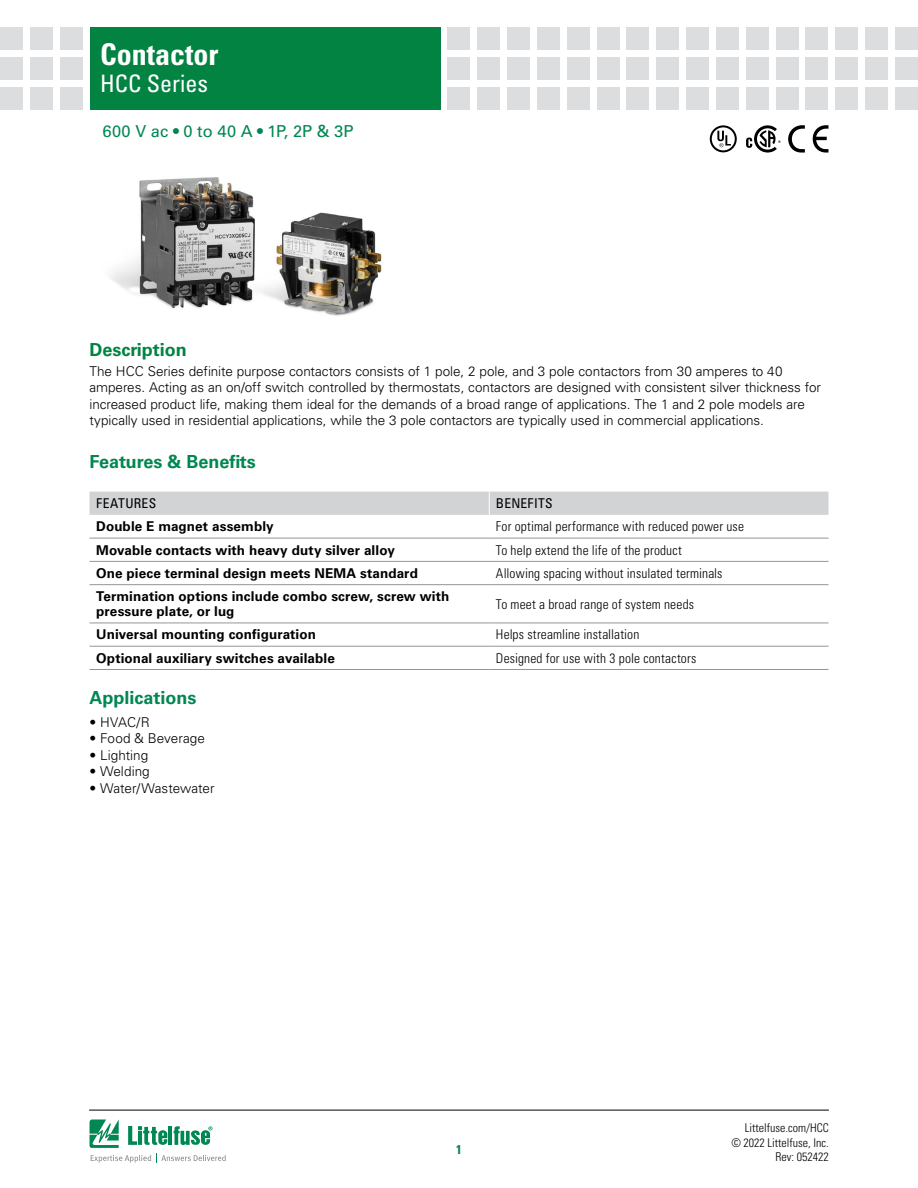
<style>
.page{position:relative;width:918px;height:1188px;background:#fff}
.page>*{position:absolute;margin:0;border:0;box-sizing:border-box;transform-origin:0 0}
.t1{font:700 condensed 30px "Univers LT Std";color:#fff}
.t2{font:condensed 24px "Univers LT Std";color:#fff}
.FACTS_HEAD{font:700 18px "Univers LT Std";color:#008752}
.Green_Subheads{font:700 18px "Univers LT Std";color:#028342}
.PRODUCT_SUBHEAD{font:16.5px "Univers LT Std";letter-spacing:.01em;color:#008752}
.Body_1{font:300 13.5px/16.5px "Univers LT Std";letter-spacing:-.005em;color:#000}
.Feature_column_text{font:700 13.5px/15px "Univers LT Std";letter-spacing:.005em;color:#000}
.Benefit_column_text{font:300 condensed 13.5px "Univers LT Std";letter-spacing:.01em;color:#000}
.Body_text_bullets{font:300 13.5px "Univers LT Std";letter-spacing:.005em;color:#000}
.F___B_header_text{font:condensed 13.5px "Univers LT Std";letter-spacing:.025em;color:#000}
.t3{font:700 condensed 12.75px "Univers LT Std";color:#008752}
.t4{font:300 condensed 12px/14.4px "Univers LT Std";color:#000;text-align:right}
</style>
<div class="page">
<hr style="left:89px;top:1110px;width:740px;height:1px;background:#000">
<div style="left:90px;top:27px;width:351px;height:82px;background:#028342"></div>
<div style="left:60px;top:27px;width:23px;height:23px;background:#dcddde"></div>
<div style="left:60px;top:57px;width:23px;height:23px;background:#dcddde"></div>
<div style="left:60px;top:87px;width:23px;height:22px;background:#dcddde"></div>
<div style="left:30px;top:27px;width:23px;height:23px;background:#dcddde"></div>
<div style="left:30px;top:57px;width:23px;height:23px;background:#dcddde"></div>
<div style="left:30px;top:87px;width:23px;height:22px;background:#dcddde"></div>
<div style="left:0;top:27px;width:23px;height:23px;background:#dcddde"></div>
<div style="left:0;top:57px;width:23px;height:23px;background:#dcddde"></div>
<div style="left:0;top:87px;width:23px;height:22px;background:#dcddde"></div>
<div style="left:448px;top:27px;width:22px;height:23px;background:#dcddde"></div>
<div style="left:448px;top:57px;width:22px;height:23px;background:#dcddde"></div>
<div style="left:448px;top:87px;width:22px;height:22px;background:#dcddde"></div>
<div style="left:477px;top:27px;width:23px;height:23px;background:#dcddde"></div>
<div style="left:477px;top:57px;width:23px;height:23px;background:#dcddde"></div>
<div style="left:477px;top:87px;width:23px;height:22px;background:#dcddde"></div>
<div style="left:507px;top:27px;width:23px;height:23px;background:#dcddde"></div>
<div style="left:507px;top:57px;width:23px;height:23px;background:#dcddde"></div>
<div style="left:507px;top:87px;width:23px;height:22px;background:#dcddde"></div>
<div style="left:537px;top:27px;width:23px;height:23px;background:#dcddde"></div>
<div style="left:537px;top:57px;width:23px;height:23px;background:#dcddde"></div>
<div style="left:537px;top:87px;width:23px;height:22px;background:#dcddde"></div>
<div style="left:567px;top:27px;width:23px;height:23px;background:#dcddde"></div>
<div style="left:567px;top:57px;width:23px;height:23px;background:#dcddde"></div>
<div style="left:567px;top:87px;width:23px;height:22px;background:#dcddde"></div>
<div style="left:597px;top:27px;width:23px;height:23px;background:#dcddde"></div>
<div style="left:597px;top:57px;width:23px;height:23px;background:#dcddde"></div>
<div style="left:597px;top:87px;width:23px;height:22px;background:#dcddde"></div>
<div style="left:627px;top:27px;width:22px;height:23px;background:#dcddde"></div>
<div style="left:627px;top:57px;width:22px;height:23px;background:#dcddde"></div>
<div style="left:627px;top:87px;width:22px;height:22px;background:#dcddde"></div>
<div style="left:656px;top:27px;width:23px;height:23px;background:#dcddde"></div>
<div style="left:656px;top:57px;width:23px;height:23px;background:#dcddde"></div>
<div style="left:656px;top:87px;width:23px;height:22px;background:#dcddde"></div>
<div style="left:686px;top:27px;width:23px;height:23px;background:#dcddde"></div>
<div style="left:686px;top:57px;width:23px;height:23px;background:#dcddde"></div>
<div style="left:686px;top:87px;width:23px;height:22px;background:#dcddde"></div>
<div style="left:716px;top:27px;width:23px;height:23px;background:#dcddde"></div>
<div style="left:716px;top:57px;width:23px;height:23px;background:#dcddde"></div>
<div style="left:716px;top:87px;width:23px;height:22px;background:#dcddde"></div>
<div style="left:746px;top:27px;width:23px;height:23px;background:#dcddde"></div>
<div style="left:746px;top:57px;width:23px;height:23px;background:#dcddde"></div>
<div style="left:746px;top:87px;width:23px;height:22px;background:#dcddde"></div>
<div style="left:805px;top:27px;width:23px;height:23px;background:#dcddde"></div>
<div style="left:805px;top:57px;width:23px;height:23px;background:#dcddde"></div>
<div style="left:805px;top:87px;width:23px;height:22px;background:#dcddde"></div>
<div style="left:776px;top:27px;width:22px;height:23px;background:#dcddde"></div>
<div style="left:776px;top:57px;width:22px;height:23px;background:#dcddde"></div>
<div style="left:776px;top:87px;width:22px;height:22px;background:#dcddde"></div>
<div style="left:835px;top:27px;width:23px;height:23px;background:#dcddde"></div>
<div style="left:835px;top:57px;width:23px;height:23px;background:#dcddde"></div>
<div style="left:835px;top:87px;width:23px;height:22px;background:#dcddde"></div>
<div style="left:865px;top:27px;width:23px;height:23px;background:#dcddde"></div>
<div style="left:865px;top:57px;width:23px;height:23px;background:#dcddde"></div>
<div style="left:865px;top:87px;width:23px;height:22px;background:#dcddde"></div>
<div style="left:895px;top:27px;width:23px;height:23px;background:#dcddde"></div>
<div style="left:895px;top:57px;width:23px;height:23px;background:#dcddde"></div>
<div style="left:895px;top:87px;width:23px;height:22px;background:#dcddde"></div>
<svg style="left:90px;top:1119px;width:136px;height:44px"></svg>
<img style="left:110px;top:177px;width:272px;height:139px">
<div style="left:90px;top:492px;width:738px;height:23px;background:#d1d3d4"></div>
<hr style="left:90px;top:538px;width:399px;height:1px;background:#939598">
<hr style="left:489px;top:538px;width:339px;height:1px;background:#939598">
<hr style="left:90px;top:561px;width:399px;height:1px;background:#939598">
<hr style="left:489px;top:561px;width:339px;height:1px;background:#939598">
<hr style="left:90px;top:584px;width:399px;height:1px;background:#939598">
<hr style="left:489px;top:584px;width:339px;height:1px;background:#939598">
<hr style="left:90px;top:623px;width:399px;height:1px;background:#939598">
<hr style="left:489px;top:623px;width:339px;height:1px;background:#939598">
<hr style="left:90px;top:646px;width:399px;height:1px;background:#939598">
<hr style="left:489px;top:646px;width:339px;height:1px;background:#939598">
<hr style="left:90px;top:669px;width:399px;height:1px;background:#939598">
<hr style="left:489px;top:669px;width:339px;height:1px;background:#939598">
<svg style="left:746px;top:125px;width:35px;height:28px"></svg>
<div style="left:710px;top:125px;width:27px;height:27px;border:2px solid #000;border-radius:50%"></div>
<svg style="left:717px;top:131px;width:14px;height:16px"></svg>
<svg style="left:788px;top:125px;width:17px;height:28px"></svg>
<svg style="left:813px;top:125px;width:15px;height:28px"></svg>
<h1 class="t1" style="left:100px;top:36px;width:120px">Contactor</h1>
<h2 class="t2" style="left:100px;top:68px;width:109px">HCC Series</h2>
<p class="PRODUCT_SUBHEAD" style="left:103px;top:122px;width:253px">600 V ac • 0 to 40 A • 1P, 2P &amp; 3P</p>
<p class="Green_Subheads" style="left:90px;top:339px;width:99px">Description</p>
<p class="Body_1" style="left:90px;top:363px;width:733px">The HCC Series definite purpose contactors consists of 1 pole, 2 pole, and 3 pole contactors from 30 amperes to 40 amperes. Acting as an on/off switch controlled by thermostats, contactors are designed with consistent silver thickness for increased product life, making them ideal for the demands of a broad range of applications. The 1 and 2 pole models are typically used in residential applications, while the 3 pole contactors are typically used in commercial applications.</p>
<p class="FACTS_HEAD" style="left:90px;top:451px;width:168px">Features &amp; Benefits</p>
<p class="F___B_header_text" style="left:96px;top:495px;width:61px">FEATURES</p>
<p class="F___B_header_text" style="left:496px;top:495px;width:58px">BENEFITS</p>
<p class="Feature_column_text" style="left:96px;top:519px;width:179px">Double E magnet assembly</p>
<p class="Benefit_column_text" style="left:496px;top:519px;width:250px">For optimal performance with reduced power use</p>
<p class="Feature_column_text" style="left:96px;top:542px;width:300px">Movable contacts with heavy duty silver alloy</p>
<p class="Benefit_column_text" style="left:496px;top:542px;width:187px">To help extend the life of the product</p>
<p class="Feature_column_text" style="left:96px;top:566px;width:323px">One piece terminal design meets NEMA standard</p>
<p class="Benefit_column_text" style="left:496px;top:565px;width:228px">Allowing spacing without insulated terminals</p>
<p class="Feature_column_text" style="left:96px;top:589px;width:355px">Termination options include combo screw, screw with pressure plate, or lug</p>
<p class="Benefit_column_text" style="left:496px;top:596px;width:200px">To meet a broad range of system needs</p>
<p class="Feature_column_text" style="left:96px;top:627px;width:221px">Universal mounting configuration</p>
<p class="Benefit_column_text" style="left:496px;top:627px;width:145px">Helps streamline installation</p>
<p class="Feature_column_text" style="left:96px;top:651px;width:240px">Optional auxiliary switches available</p>
<p class="Benefit_column_text" style="left:496px;top:650px;width:202px">Designed for use with 3 pole contactors</p>
<p class="FACTS_HEAD" style="left:90px;top:687px;width:109px">Applications</p>
<p class="Body_text_bullets" style="left:90px;top:714px;width:62px">• HVAC/R</p>
<p class="Body_text_bullets" style="left:90px;top:730px;width:117px">• Food &amp; Beverage</p>
<p class="Body_text_bullets" style="left:90px;top:747px;width:60px">• Lighting</p>
<p class="Body_text_bullets" style="left:90px;top:763px;width:62px">• Welding</p>
<p class="Body_text_bullets" style="left:90px;top:780px;width:127px">• Water/Wastewater</p>
<p class="t3" style="left:456px;top:1142px;width:7px">1</p>
<p class="t4" style="left:731px;top:1121px;width:99px">Littelfuse.com/HCC<br>© 2022 Littelfuse, Inc.<br>Rev: 052422</p>
</div>
